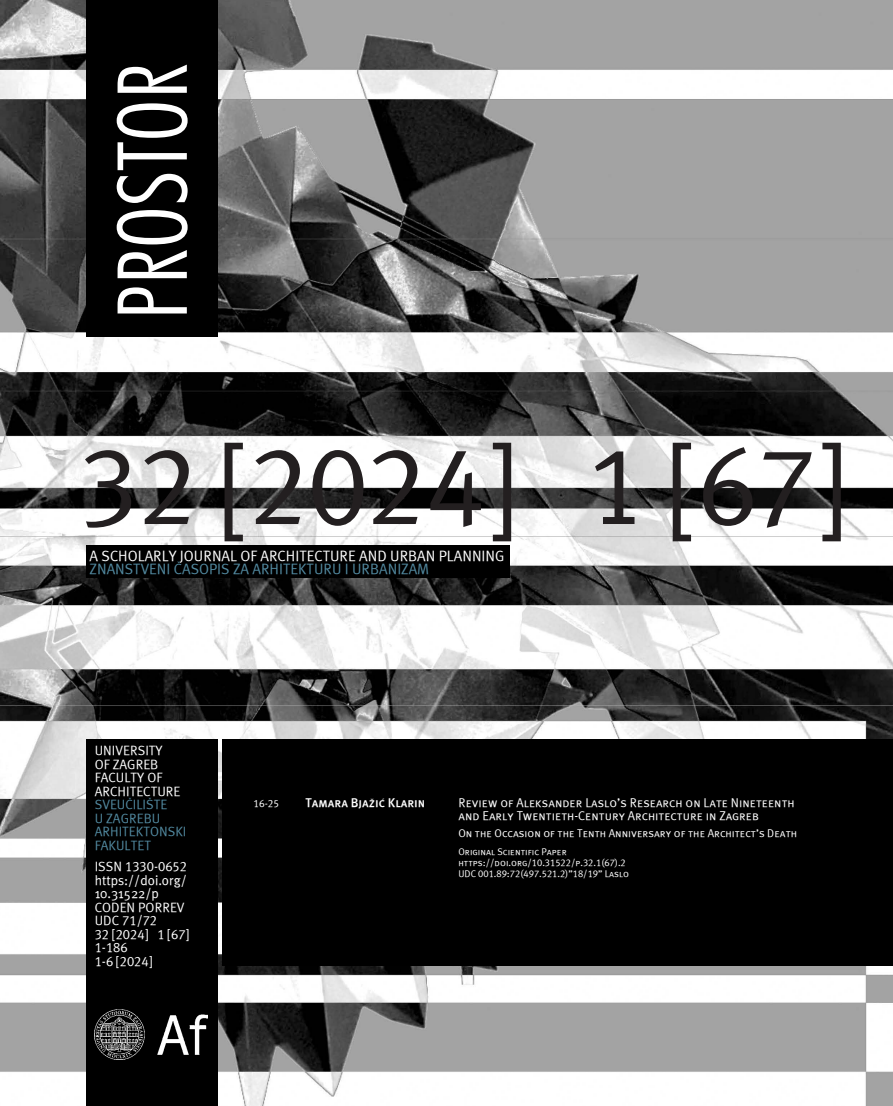
<style>
.page{position:relative;width:893px;height:1106px;background:#fff}
.page>*{position:absolute;margin:0;border:0;box-sizing:border-box;transform-origin:0 0}
.t1{font:111px "Meta Caps";letter-spacing:-.005em;color:#231f20}
.t2{font:300 condensed 97.2px "A Futura";color:#fff}
.t3{font:15px "Meta Caps";color:#fff}
.t4{font:15px "Meta Caps";color:#528aa1}
.t5{font:13.5px/13.5px "Meta Caps";color:#fff}
.t6{font:13.5px/13.5px "Meta Caps";color:#528aa1}
.t7{font:13.5px/13.5px "Meta";color:#fff}
.t8{font:12.75px/13.5px "Meta Caps";color:#fff}
.t9{font:500 12.75px "Meta Caps";color:#fff}
.t10{font:11.25px "Meta Caps";color:#fff}
.t11{font:10.5px "Meta Caps";color:#fff}
.t12{font:9.75px/11.2px "Meta Caps";color:#fff}
</style>
<div class="page">
<img style="left:0;top:0;width:893px;height:1105px">
<div style="left:222px;top:739px;width:671px;height:226px;background:#000"></div>
<div style="left:86px;top:545px;width:424px;height:33px;background:#000"></div>
<div style="left:86px;top:739px;width:132px;height:366px;background:#000"></div>
<div style="left:86px;top:0;width:132px;height:336px;background:#000"></div>
<img style="left:95px;top:1009px;width:112px;height:50px">
<h2 class="t2" style="left:93px;top:320px;width:259px;rotate:-90deg">PROSTOR</h2>
<h1 class="t1" style="left:80px;top:414px;width:766px">32 [2024] 1 [67]</h1>
<p class="t3" style="left:90px;top:546px;width:416px">A SCHOLARLY JOURNAL OF ARCHITECTURE AND URBAN PLANNING</p>
<p class="t4" style="left:90px;top:559px;width:341px">ZNANSTVENI ÈASOPIS ZA ARHITEKTURU I URBANIZAM</p>
<p class="t5" style="left:95px;top:743px;width:87px">UNIVERSITY<br>OF ZAGREB<br>FACULTY OF<br>ARCHITECTURE</p>
<p class="t6" style="left:95px;top:797px;width:93px">SVEUÈILIŠTE<br>U ZAGREBU<br>ARHITEKTONSKI<br>FAKULTET</p>
<p class="t5" style="left:95px;top:859px;width:94px">ISSN 1330-0652</p>
<p class="t7" style="left:95px;top:873px;width:94px">https://doi.org/<br>10.31522/p</p>
<p class="t5" style="left:95px;top:900px;width:96px">CODEN PORREV<br>UDC 71/72<br>32 [2024] 1 [67]<br>1-186<br>1-6 [2024]</p>
<p class="t11" style="left:253px;top:797px;width:27px">16-25</p>
<p class="t9" style="left:305px;top:794px;width:122px">Tamara Bjažić Klarin</p>
<p class="t8" style="left:458px;top:795px;width:338px">Review of Aleksander Laslo’s Research on Late Nineteenth and Early Twentieth-Century Architecture in Zagreb</p>
<p class="t10" style="left:458px;top:826px;width:340px">On the Occasion of the Tenth Anniversary of the Architect’s Death</p>
<p class="t12" style="left:458px;top:845px;width:172px">Original Scientific Paper https://doi.org/10.31522/p.32.1(67).2<br>UDC 001.89:72(497.521.2)”18/19” Laslo</p>
</div>
